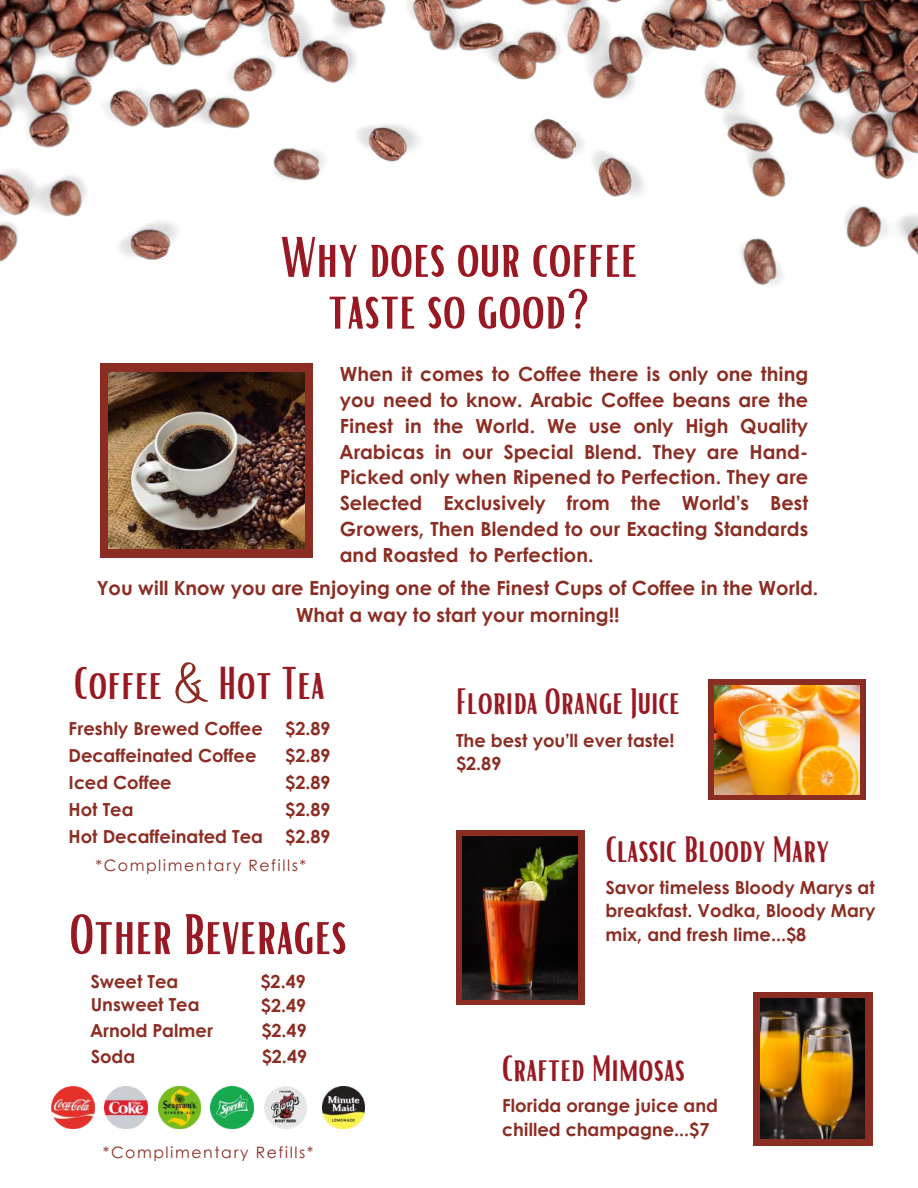
<style>
.page{position:relative;width:918px;height:1188px;background:#fff}
.page>*{position:absolute;margin:0;border:0;box-sizing:border-box;transform-origin:0 0}
.t1{font:55.2px/51.8px "Bright";color:#981922;text-align:center}
.t2{font:44.7px "Bright";letter-spacing:.01em;color:#981922}
.t3{font:35.7px "Bright";color:#981922}
.t4{font:700 19.5px/25.8px "Century Gothic";color:#8b2d23;text-align:justify}
.t5{font:700 18px/27px "Century Gothic";color:#8b2d23}
.t6{font:15.6px "Century Gothic";letter-spacing:.095em;color:#8b2d23}
</style>
<div class="page">
<img style="left:593px;top:0;width:325px;height:285px">
<img style="left:0;top:0;width:396px;height:262px">
<img style="left:100px;top:0;width:734px;height:161px">
<div style="left:100px;top:363px;width:213px;height:195px;background:#8b2d23"></div>
<img style="left:109px;top:372px;width:195px;height:177px">
<img style="left:105px;top:1087px;width:42px;height:42px">
<img style="left:52px;top:1087px;width:42px;height:42px">
<img style="left:264px;top:1087px;width:42px;height:42px">
<img style="left:211px;top:1087px;width:42px;height:42px">
<img style="left:158px;top:1087px;width:42px;height:42px">
<img style="left:322px;top:1087px;width:43px;height:42px">
<div style="left:753px;top:992px;width:119px;height:153px;background:#8b2d23"></div>
<img style="left:760px;top:998px;width:105px;height:141px">
<div style="left:709px;top:680px;width:157px;height:120px;background:#8b2d23"></div>
<div style="left:456px;top:830px;width:128px;height:175px;background:#8b2d23"></div>
<img style="left:462px;top:837px;width:116px;height:163px">
<img style="left:714px;top:685px;width:146px;height:110px">
<svg style="left:175px;top:662px;width:33px;height:41px"></svg>
<h1 class="t1" style="left:281px;top:229px;width:358px">Why does our coffee taste so good?</h1>
<p class="t4" style="left:340px;top:360px;width:470px">When it comes to Coffee there is only one thing you need to know. Arabic Coffee beans are the Finest in the World. We use only High Quality Arabicas in our Special Blend. They are Hand-Picked only when Ripened to Perfection. They are Selected Exclusively from the World’s Best Growers, Then Blended to our Exacting Standards and Roasted to Perfection.</p>
<p class="t4" style="left:97px;top:574px;width:723px;line-height:27px;text-align:center">You will Know you are Enjoying one of the Finest Cups of Coffee in the World.<br>What a way to start your morning!!</p>
<h2 class="t2" style="left:74px;top:654px;width:89px">Coffee</h2>
<h2 class="t2" style="left:219px;top:654px;width:108px">Hot Tea</h2>
<p class="t5" style="left:69px;top:714px;width:196px">Freshly Brewed Coffee</p>
<p class="t5" style="left:69px;top:768px;width:105px">Iced Coffee</p>
<h3 class="t3" style="left:456px;top:679px;width:225px">Florida Orange Juice</h3>
<p class="t5" style="left:456px;top:728px;width:220px;line-height:23.7px">The best you’ll ever taste! $2.89</p>
<p class="t5" style="left:285px;top:714px;width:47px">$2.89</p>
<p class="t5" style="left:285px;top:741px;width:47px;text-align:justify">$2.89 $2.89 $2.89 $2.89</p>
<p class="t6" style="left:96px;top:854px;width:212px">*Complimentary Refills*</p>
<p class="t5" style="left:69px;top:741px;width:189px">Decaffeinated Coffee</p>
<p class="t5" style="left:69px;top:795px;width:196px">Hot Tea<br>Hot Decaffeinated Tea</p>
<h3 class="t3" style="left:606px;top:827px;width:225px">Classic Bloody Mary</h3>
<p class="t5" style="left:605px;top:875px;width:272px;line-height:23.7px;text-align:justify">Savor timeless Bloody Marys at breakfast. Vodka, Bloody Mary mix, and fresh lime...$8</p>
<h1 class="t1" style="left:69px;top:906px;width:279px">Other Beverages</h1>
<p class="t5" style="left:261px;top:967px;width:47px">$2.49</p>
<p class="t5" style="left:90px;top:967px;width:89px">Sweet Tea</p>
<p class="t5" style="left:90px;top:1016px;width:124px">Arnold Palmer</p>
<p class="t5" style="left:261px;top:1017px;width:47px">$2.49</p>
<p class="t5" style="left:91px;top:1042px;width:46px">Soda</p>
<p class="t5" style="left:262px;top:1042px;width:47px">$2.49</p>
<p class="t5" style="left:91px;top:991px;width:110px">Unsweet Tea</p>
<p class="t5" style="left:261px;top:991px;width:47px">$2.49</p>
<p class="t6" style="left:103px;top:1140px;width:212px">*Complimentary Refills*</p>
<h3 class="t3" style="left:502px;top:1045px;width:184px">Crafted Mimosas</h3>
<p class="t5" style="left:502px;top:1093px;width:217px;line-height:23.7px">Florida orange juice and chilled champagne...$7</p>
</div>
